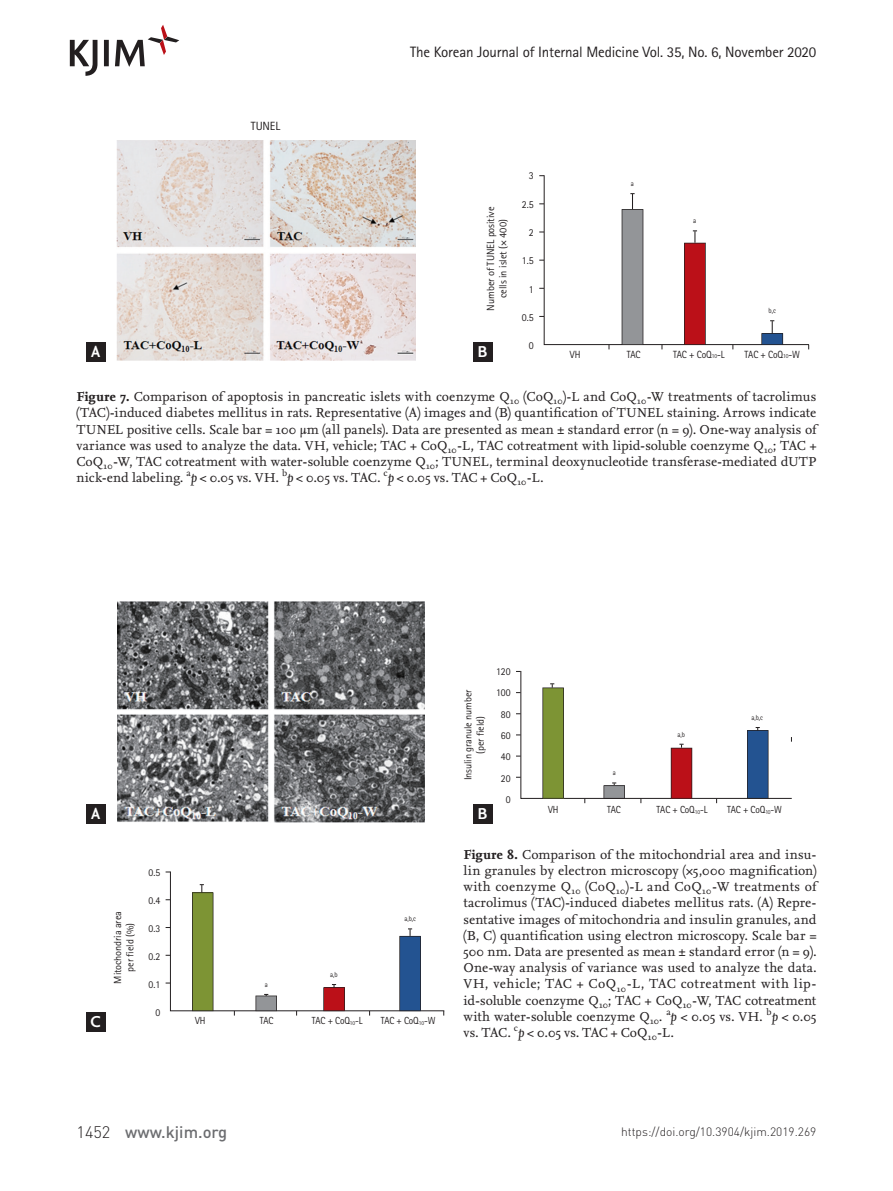
<style>
.page{position:relative;width:893px;height:1191px;background:#fff}
.page>*{position:absolute;margin:0;border:0;box-sizing:border-box;transform-origin:0 0}
.t1{font:500 16.5px "DIN Pro";color:#6c6d70}
.t2{font:700 16.5px "Nexus Sans";color:#fff}
.t3{font:15px "Rotis Sans Serif Std";letter-spacing:-.01em;color:#231f20}
.그림설명{font:13.5px/16.2px "Nexus Serif";letter-spacing:.005em;color:#231f20;text-align:justify}
.t4{font:300 12px "DIN Pro";color:#231f20}
.t5{font:11.85px "Rotis Sans Serif Std";letter-spacing:-.01em;color:#231f20}
.t6{font:10.65px "Rotis Sans Serif Std";color:#231f20;scale:.93 1}
.t7{font:10.5px/21.3px "Rotis Sans Serif Std";color:#231f20;text-align:right;scale:.93 1}
.t8{font:10.35px/12.3px "Rotis Sans Serif Std";letter-spacing:-.01em;color:#231f20;text-align:center}
.t9{font:10.35px "Rotis Sans Serif Std";letter-spacing:-.01em;color:#231f20;scale:.9 1}
.t10{font:7.5px "Rotis Sans Serif Std";color:#231f20;scale:.9 1}
.t11{font:7.35px "Rotis Sans Serif Std";color:#231f20;scale:.9 1}
.s1{font-size:6px}
.s2{font-weight:700}
.s3{font-style:italic}
.s4{font-weight:300;color:#231f20}
</style>
<div class="page">
<svg style="left:70px;top:25px;width:109px;height:51px"></svg>
<svg style="left:543px;top:175px;width:266px;height:170px"></svg>
<img style="left:117px;top:140px;width:299px;height:220px">
<svg style="left:622px;top:193px;width:21px;height:152px;background:#98999c"></svg>
<svg style="left:684px;top:230px;width:22px;height:115px;background:#b62c32"></svg>
<svg style="left:761px;top:320px;width:22px;height:25px"></svg>
<div style="left:86px;top:342px;width:19px;height:19px;background:#231f20"></div>
<div style="left:473px;top:342px;width:19px;height:19px;background:#231f20"></div>
<svg style="left:516px;top:671px;width:276px;height:132px"></svg>
<svg style="left:166px;top:871px;width:279px;height:144px"></svg>
<img style="left:118px;top:601px;width:306px;height:221px">
<div style="left:86px;top:804px;width:19px;height:19px;background:#231f20"></div>
<div style="left:473px;top:804px;width:19px;height:19px;background:#231f20"></div>
<div style="left:86px;top:1012px;width:19px;height:19px;background:#231f20"></div>
<p class="t5" style="left:251px;top:119px;width:31px">TUNEL</p>
<p class="t3" style="left:410px;top:43px;width:408px">The Korean Journal of Internal Medicine Vol. 35, No. 6, November 2020</p>
<p class="t6" style="left:529px;top:169px;width:7px">3</p>
<p class="t6" style="left:522px;top:198px;width:14px">2.5</p>
<p class="t6" style="left:529px;top:226px;width:7px">2</p>
<p class="t6" style="left:522px;top:254px;width:14px">1.5</p>
<p class="t6" style="left:529px;top:283px;width:7px">1</p>
<p class="t6" style="left:522px;top:311px;width:14px">0.5</p>
<p class="t6" style="left:529px;top:339px;width:7px">0</p>
<p class="t10" style="left:631px;top:179px;width:5px">a</p>
<p class="t8" style="left:484px;top:310px;width:105px;rotate:-90deg">Number of TUNEL positive cells in islet (× 400)</p>
<p class="t10" style="left:693px;top:216px;width:5px">a</p>
<p class="t10" style="left:769px;top:306px;width:10px">b,c</p>
<p class="t2" style="left:91px;top:341px;width:11px">A</p>
<p class="t2" style="left:477px;top:341px;width:12px">B</p>
<p class="t9" style="left:570px;top:348px;width:13px">VH</p>
<p class="t9" style="left:627px;top:348px;width:17px">TAC</p>
<p class="t9" style="left:673px;top:348px;width:59px">TAC + CoQ<span class="s1">10</span>-L</p>
<p class="t9" style="left:744px;top:348px;width:63px">TAC + CoQ<span class="s1">10</span>-W</p>
<p class="그림설명" style="left:77px;top:388px;width:741px"><span class="s2">Figure 7.</span> Comparison of apoptosis in pancreatic islets with coenzyme Q<sub>10</sub> (CoQ<sub>10</sub>)-L and CoQ<sub>10</sub>-W treatments of tacrolimus (TAC)-induced diabetes mellitus in rats. Representative (A) images and (B) quantification of TUNEL staining. Arrows indicate TUNEL positive cells. Scale bar = 100 µm (all panels). Data are presented as mean ± standard error (n = 9). One-way analysis of variance was used to analyze the data. VH, vehicle; TAC + CoQ<sub>10</sub>-L, TAC cotreatment with lipid-soluble coenzyme Q<sub>10</sub>; TAC + CoQ<sub>10</sub>-W, TAC cotreatment with water-soluble coenzyme Q<sub>10</sub>; TUNEL, terminal deoxynucleotide transferase-mediated dUTP nick-end labeling. <sup>a</sup><span class="s3">p</span> &lt; 0.05 vs. VH. <sup>b</sup><span class="s3">p</span> &lt; 0.05 vs. TAC. <sup>c</sup><span class="s3">p</span> &lt; 0.05 vs. TAC + CoQ<sub>10</sub>-L.</p>
<p class="t8" style="left:462px;top:780px;width:92px;rotate:-90deg">Insulin granule number (per field)</p>
<p class="t2" style="left:91px;top:803px;width:11px">A</p>
<p class="t2" style="left:477px;top:803px;width:12px">B</p>
<p class="t7" style="left:496px;top:661px;width:17px">120<br>100<br>80<br>60<br>40<br>20<br>0</p>
<p class="t11" style="left:613px;top:768px;width:5px">a</p>
<p class="t11" style="left:678px;top:729px;width:10px">a,b</p>
<p class="t11" style="left:752px;top:713px;width:14px">a,b,c</p>
<p class="t9" style="left:548px;top:803px;width:13px">VH</p>
<p class="t9" style="left:607px;top:803px;width:17px">TAC</p>
<p class="t9" style="left:657px;top:803px;width:58px">TAC + CoQ<span class="s1">10</span>-L</p>
<p class="t9" style="left:727px;top:803px;width:62px">TAC + CoQ<span class="s1">10</span>-W</p>
<p class="t2" style="left:90px;top:1011px;width:12px">C</p>
<p class="t8" style="left:111px;top:983px;width:74px;rotate:-90deg">Mitochondria area per field (%)</p>
<p class="t7" style="left:149px;top:861px;width:14px">0.5</p>
<p class="t7" style="left:149px;top:889px;width:14px">0.4</p>
<p class="t7" style="left:149px;top:917px;width:14px">0.3</p>
<p class="t7" style="left:149px;top:945px;width:14px">0.2</p>
<p class="t7" style="left:149px;top:973px;width:14px">0.1</p>
<p class="t7" style="left:155px;top:1001px;width:7px">0</p>
<p class="t11" style="left:265px;top:979px;width:5px">a</p>
<p class="t11" style="left:330px;top:970px;width:10px">a,b</p>
<p class="t11" style="left:404px;top:914px;width:14px">a,b,c</p>
<p class="t9" style="left:195px;top:1014px;width:13px">VH</p>
<p class="t9" style="left:260px;top:1014px;width:17px">TAC</p>
<p class="t9" style="left:312px;top:1014px;width:58px">TAC + CoQ<span class="s1">10</span>-L</p>
<p class="t9" style="left:381px;top:1014px;width:62px">TAC + CoQ<span class="s1">10</span>-W</p>
<p class="그림설명" style="left:463px;top:846px;width:354px"><span class="s2">Figure 8.</span> Comparison of the mitochondrial area and insu&shy;lin granules by electron microscopy (×5,000 magnification) with coenzyme Q<sub>10</sub> (CoQ<sub>10</sub>)-L and CoQ<sub>10</sub>-W treatments of tacrolimus (TAC)-induced diabetes mellitus rats. (A) Repre&shy;sentative images of mitochondria and insulin granules, and (B, C) quantification using electron microscopy. Scale bar = 500 nm. Data are presented as mean ± standard error (n = 9).<br>One-way analysis of variance was used to analyze the data.<br>VH, vehicle; TAC + CoQ<sub>10</sub>-L, TAC cotreatment with lip&shy;id-soluble coenzyme Q<sub>10</sub>; TAC + CoQ<sub>10</sub>-W, TAC cotreatment with water-soluble coenzyme Q<sub>10</sub>. <sup>a</sup><span class="s3">p</span> &lt; 0.05 vs. VH. <sup>b</sup><span class="s3">p</span> &lt; 0.05 vs. TAC. <sup>c</sup><span class="s3">p</span> &lt; 0.05 vs. TAC + CoQ<sub>10</sub>-L.</p>
<p class="t1" style="left:77px;top:1120px;width:152px"><span class="s4">1452</span> www.kjim.org</p>
<p class="t4" style="left:621px;top:1123px;width:197px">https://doi.org/10.3904/kjim.2019.269</p>
</div>
